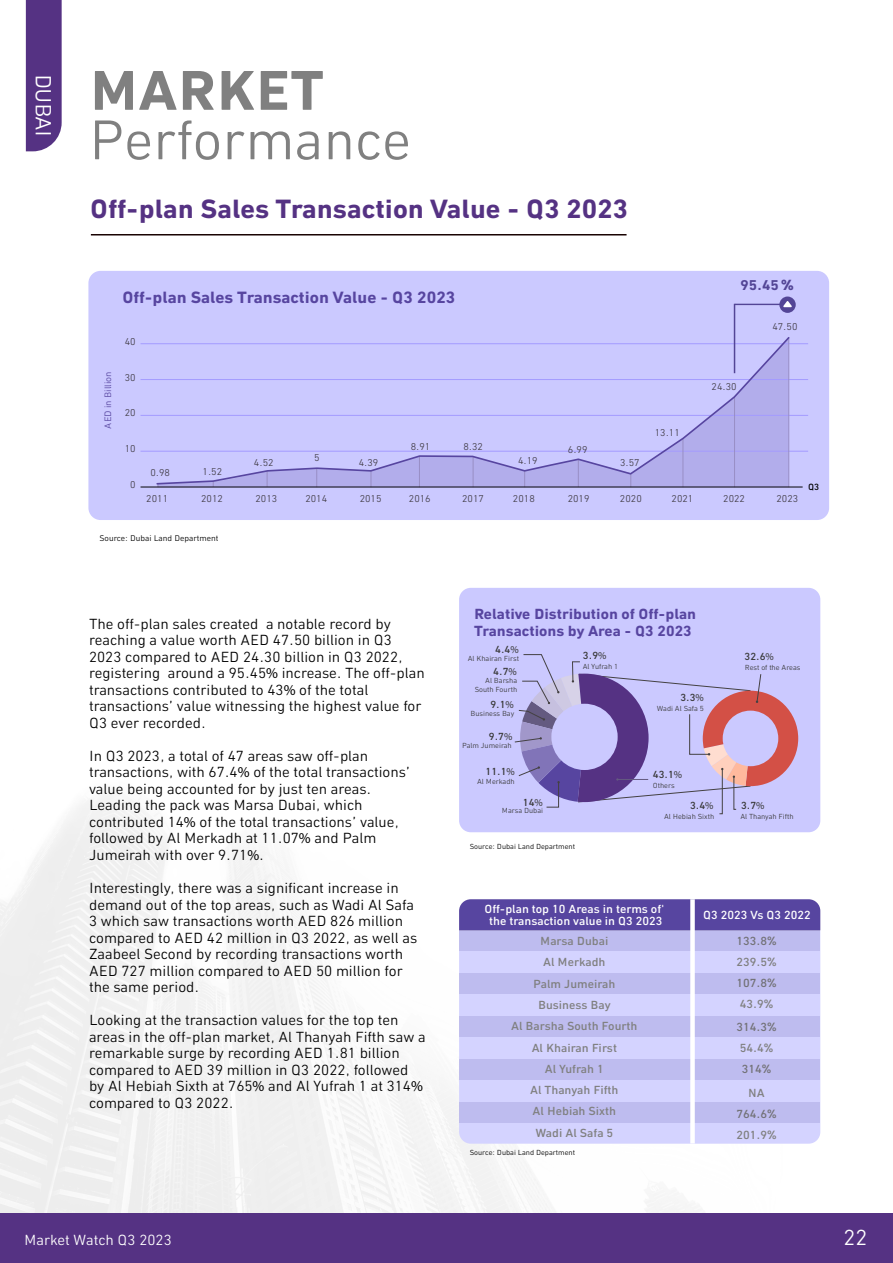
<style>
.page{position:relative;width:893px;height:1263px;background:#fff}
.page>*{position:absolute;margin:0;border:0;box-sizing:border-box;transform-origin:0 0}
.t1{font:57px "PF Sans";color:#808080}
.t2{font:700 57px "PF Sans";color:#808080}
.t3{font:700 27px "PF Sans";color:#553283}
.t4{font:22.5px "PF Sans";letter-spacing:-.04em;color:#fff}
.t5{font:22.2px "PF Sans";color:#fff}
.t6{font:700 16.65px "PF Sans";color:#5745a0}
.t7{font:15px/16.5px "PF Sans";color:#000}
.t8{font:700 15px/17.5px "PF Sans";color:#5745a0}
.t9{font:15px "PF Sans";color:#fff}
.t10{font:700 14.55px "PF Sans";color:#534596}
.t11{font:500 12px/21.3px "PF Sans";color:#808080;text-align:center}
.t12{font:500 12px/12px "PF Sans";color:#fff;text-align:center}
.t13{font:500 10.5px "PF Sans";color:#383838}
.t14{font:10.05px "PF Sans";color:#423d47}
.t15{font:9.45px "PF Sans";color:#5745a0}
.t16{font:500 9.15px "PF Sans";color:#000}
.t17{font:8.4px "PF Sans";color:#000}
.t18{font:7.5px/9px "PF Sans";color:#383838;text-align:right}
.t19{font:7.5px "PF Sans";color:#000}
.s1{font-family:"Poppins"}
.s2{font-family:"Myriad Pro"}
.s3{font-family:"Myriad Pro";font-weight:400}
</style>
<div class="page">
<div style="left:26px;top:0;width:36px;height:151px;background:#553283"></div>
<hr style="left:91px;top:234px;width:536px;height:1px;background:#190302">
<div style="left:0;top:1213px;width:893px;height:50px;background:#553283"></div>
<div style="left:459px;top:588px;width:361px;height:244px;background:#cbc9ff;border-radius:12px"></div>
<svg style="left:514px;top:654px;width:284px;height:160px"></svg>
<div style="left:459px;top:951px;width:361px;height:193px;background:#d4d3ff"></div>
<div style="left:459px;top:899px;width:361px;height:31px;background:#5745a0"></div>
<div style="left:459px;top:930px;width:361px;height:21px;background:#bebcef"></div>
<div style="left:459px;top:973px;width:361px;height:21px;background:#bebcef"></div>
<div style="left:459px;top:1016px;width:361px;height:21px;background:#bebcef"></div>
<div style="left:459px;top:1059px;width:361px;height:21px;background:#bebcef"></div>
<div style="left:459px;top:1102px;width:361px;height:20px;background:#bebcef"></div>
<div style="left:690px;top:899px;width:5px;height:244px;background:#fff"></div>
<div style="left:88px;top:271px;width:741px;height:249px;background:#cbc9ff;border-radius:12px"></div>
<hr style="left:141px;top:451px;width:667px;height:1px;background:#a49bff">
<hr style="left:141px;top:415px;width:667px;height:1px;background:#a49bff">
<hr style="left:141px;top:379px;width:667px;height:1px;background:#a49bff">
<hr style="left:141px;top:343px;width:667px;height:1px;background:#a49bff">
<hr style="left:788px;top:338px;width:1px;height:149px;background:#988ec5">
<hr style="left:734px;top:397px;width:1px;height:90px;background:#988ec5">
<hr style="left:682px;top:438px;width:1px;height:49px;background:#988ec5">
<hr style="left:473px;top:456px;width:1px;height:31px;background:#988ec5">
<hr style="left:419px;top:456px;width:1px;height:31px;background:#988ec5">
<svg style="left:155px;top:335px;width:636px;height:150px"></svg>
<hr style="left:141px;top:487px;width:662px;height:1px;background:#050407">
<div style="left:779px;top:297px;width:17px;height:16px;background:#534596;border-radius:50%"></div>
<svg style="left:783px;top:301px;width:9px;height:6px"></svg>
<hr style="left:734px;top:304px;width:48px;height:1px;background:#534596">
<hr style="left:734px;top:304px;width:1px;height:69px;background:#534596">
<h3 class="t4" style="left:63px;top:74px;width:65px;rotate:90deg">DUBAI</h3>
<h1 class="t2" style="left:89px;top:40px;width:236px">MARKET</h1>
<h1 class="t1" style="left:88px;top:90px;width:324px">Performance</h1>
<h2 class="t3" style="left:90px;top:185px;width:540px">Off-plan Sales Transaction Value - Q3 2023</h2>
<p class="t15" style="left:100px;top:429px;width:59px;rotate:-90deg">AED in Billion</p>
<p class="t6" style="left:123px;top:282px;width:334px">Off-plan Sales Transaction Value - Q3 2023</p>
<p class="t14" style="left:125px;top:333px;width:12px">40</p>
<p class="t10" style="left:740px;top:273px;width:55px">95.45 <span class="s1">%</span></p>
<p class="t14" style="left:772px;top:318px;width:27px">47.50</p>
<p class="t14" style="left:125px;top:368px;width:12px">30</p>
<p class="t14" style="left:125px;top:404px;width:12px">20</p>
<p class="t14" style="left:125px;top:440px;width:12px">10</p>
<p class="t14" style="left:130px;top:476px;width:7px">0</p>
<p class="t14" style="left:712px;top:378px;width:27px">24.30</p>
<p class="t14" style="left:150px;top:464px;width:21px">0.98</p>
<p class="t14" style="left:203px;top:463px;width:21px">1.52</p>
<p class="t14" style="left:254px;top:454px;width:21px">4.52</p>
<p class="t14" style="left:314px;top:449px;width:7px">5</p>
<p class="t14" style="left:359px;top:454px;width:21px">4.39</p>
<p class="t14" style="left:411px;top:437px;width:21px">8.91</p>
<p class="t14" style="left:463px;top:438px;width:21px">8.32</p>
<p class="t14" style="left:518px;top:452px;width:21px">4.19</p>
<p class="t14" style="left:568px;top:441px;width:21px">6.99</p>
<p class="t14" style="left:620px;top:454px;width:21px">3.57</p>
<p class="t14" style="left:655px;top:424px;width:27px">13.11</p>
<p class="t14" style="left:146px;top:490px;width:23px">2011</p>
<p class="t14" style="left:201px;top:490px;width:23px">2012</p>
<p class="t14" style="left:255px;top:490px;width:23px">2013</p>
<p class="t14" style="left:305px;top:490px;width:23px">2014</p>
<p class="t14" style="left:360px;top:490px;width:23px">2015</p>
<p class="t14" style="left:409px;top:490px;width:23px">2016</p>
<p class="t14" style="left:462px;top:490px;width:23px">2017</p>
<p class="t14" style="left:513px;top:490px;width:23px">2018</p>
<p class="t14" style="left:568px;top:490px;width:23px">2019</p>
<p class="t14" style="left:620px;top:490px;width:23px">2020</p>
<p class="t14" style="left:671px;top:490px;width:23px">2021</p>
<p class="t14" style="left:723px;top:490px;width:23px">2022</p>
<p class="t14" style="left:776px;top:490px;width:23px">2023</p>
<p class="t16" style="left:808px;top:478px;width:13px">Q3</p>
<p class="t17" style="left:100px;top:531px;width:120px">Source: Dubai Land Department</p>
<p class="t7" style="left:89px;top:615px;width:337px">The off-plan sales created a notable record by reaching a value worth AED 47.50 billion in Q3<br>2023 compared to AED 24.30 billion in Q3 2022, registering around a 95.45<span class="s2">%</span> increase. The off-plan transactions contributed to 43<span class="s2">%</span> of the total transactions’ value witnessing the highest value for Q3 ever recorded.</p>
<p class="t7" style="left:89px;top:747px;width:323px">In Q3 2023, a total of 47 areas saw off-plan transactions, with 67.4<span class="s2">%</span> of the total transactions’ value being accounted for by just ten areas.<br>Leading the pack was Marsa Dubai, which contributed 14<span class="s2">%</span> of the total transactions’ value, followed by Al Merkadh at 11.07<span class="s2">%</span> and Palm Jumeirah with over 9.71<span class="s2">%</span>.</p>
<p class="t7" style="left:89px;top:879px;width:330px">Interestingly, there was a significant increase in demand out of the top areas, such as Wadi Al Safa 3 which saw transactions worth AED 826 million compared to AED 42 million in Q3 2022, as well as Zaabeel Second by recording transactions worth AED 727 million compared to AED 50 million for the same period.</p>
<p class="t7" style="left:89px;top:1011px;width:338px">Looking at the transaction values for the top ten areas in the off-plan market, Al Thanyah Fifth saw a remarkable surge by recording AED 1.81 billion compared to AED 39 million in Q3 2022, followed by Al Hebiah Sixth at 765<span class="s2">%</span> and Al Yufrah 1 at 314<span class="s2">% </span>compared to Q3 2022.</p>
<p class="t8" style="left:474px;top:604px;width:224px">Relative Distribution of Off-plan<br>Transactions by Area - Q3 2023</p>
<p class="t13" style="left:495px;top:640px;width:25px">4.4<span class="s3">%</span></p>
<p class="t18" style="left:468px;top:654px;width:53px">Al Khairan First</p>
<p class="t13" style="left:583px;top:646px;width:25px">3.9<span class="s3">%</span></p>
<p class="t18" style="left:475px;top:676px;width:44px">Al Barsha<br>South Fourth</p>
<p class="t18" style="left:583px;top:661px;width:37px">Al Yufrah 1</p>
<p class="t13" style="left:493px;top:662px;width:25px">4.7<span class="s3">%</span></p>
<p class="t13" style="left:490px;top:695px;width:25px">9.1<span class="s3">%</span></p>
<p class="t13" style="left:489px;top:727px;width:25px">9.7<span class="s3">%</span></p>
<p class="t18" style="left:470px;top:709px;width:45px">Business Bay</p>
<p class="t18" style="left:462px;top:741px;width:51px">Palm Jumeirah</p>
<p class="t13" style="left:485px;top:762px;width:31px">11.1<span class="s3">%</span></p>
<p class="t18" style="left:477px;top:776px;width:39px">Al Merkadh</p>
<p class="t13" style="left:523px;top:793px;width:22px">14<span class="s3">%</span></p>
<p class="t18" style="left:502px;top:806px;width:43px">Marsa Dubai</p>
<p class="t19" style="left:470px;top:840px;width:107px">Source: Dubai Land Department</p>
<p class="t13" style="left:680px;top:688px;width:25px">3.3<span class="s3">%</span></p>
<p class="t18" style="left:657px;top:703px;width:49px">Wadi Al Safa 5</p>
<p class="t13" style="left:653px;top:765px;width:31px">43.1<span class="s3">%</span></p>
<p class="t18" style="left:653px;top:780px;width:23px">Others</p>
<p class="t13" style="left:690px;top:796px;width:25px">3.4<span class="s3">%</span></p>
<p class="t18" style="left:664px;top:812px;width:52px">Al Hebiah Sixth</p>
<p class="t13" style="left:744px;top:647px;width:31px">32.6<span class="s3">%</span></p>
<p class="t18" style="left:745px;top:662px;width:57px">Rest of the Areas</p>
<p class="t13" style="left:741px;top:796px;width:25px">3.7<span class="s3">%</span></p>
<p class="t18" style="left:740px;top:812px;width:55px">Al Thanyah Fifth</p>
<p class="t12" style="left:484px;top:903px;width:181px">Off-plan top 10 Areas in terms of' the transaction value in Q3 2023</p>
<p class="t11" style="left:511px;top:930px;width:128px">Marsa Dubai<br>Al Merkadh<br>Palm Jumeirah<br>Business Bay<br>Al Barsha South Fourth<br>Al Khairan First<br>Al Yufrah 1<br>Al Thanyah Fifth<br>Al Hebiah Sixth<br>Wadi Al Safa 5</p>
<p class="t19" style="left:470px;top:1146px;width:107px">Source: Dubai Land Department</p>
<p class="t12" style="left:703px;top:909px;width:109px">Q3 2023 Vs Q3 2022</p>
<p class="t11" style="left:736px;top:930px;width:42px;text-align:justify">133.8<span class="s1">% </span>239.5<span class="s1">% </span>107.8<span class="s1">% </span>43.9<span class="s1">%</span></p>
<p class="t11" style="left:736px;top:1015px;width:42px;text-align:left">314.3<span class="s1">%<br></span>54.4<span class="s1">%<br></span>314<span class="s1">%</span></p>
<p class="t11" style="left:736px;top:1081px;width:42px">NA<br>764.6<span class="s1">%<br></span>201.9<span class="s1">%</span></p>
<p class="t9" style="left:24px;top:1227px;width:149px">Market Watch Q3 2023</p>
<h3 class="t5" style="left:843px;top:1218px;width:26px">22</h3>
</div>
